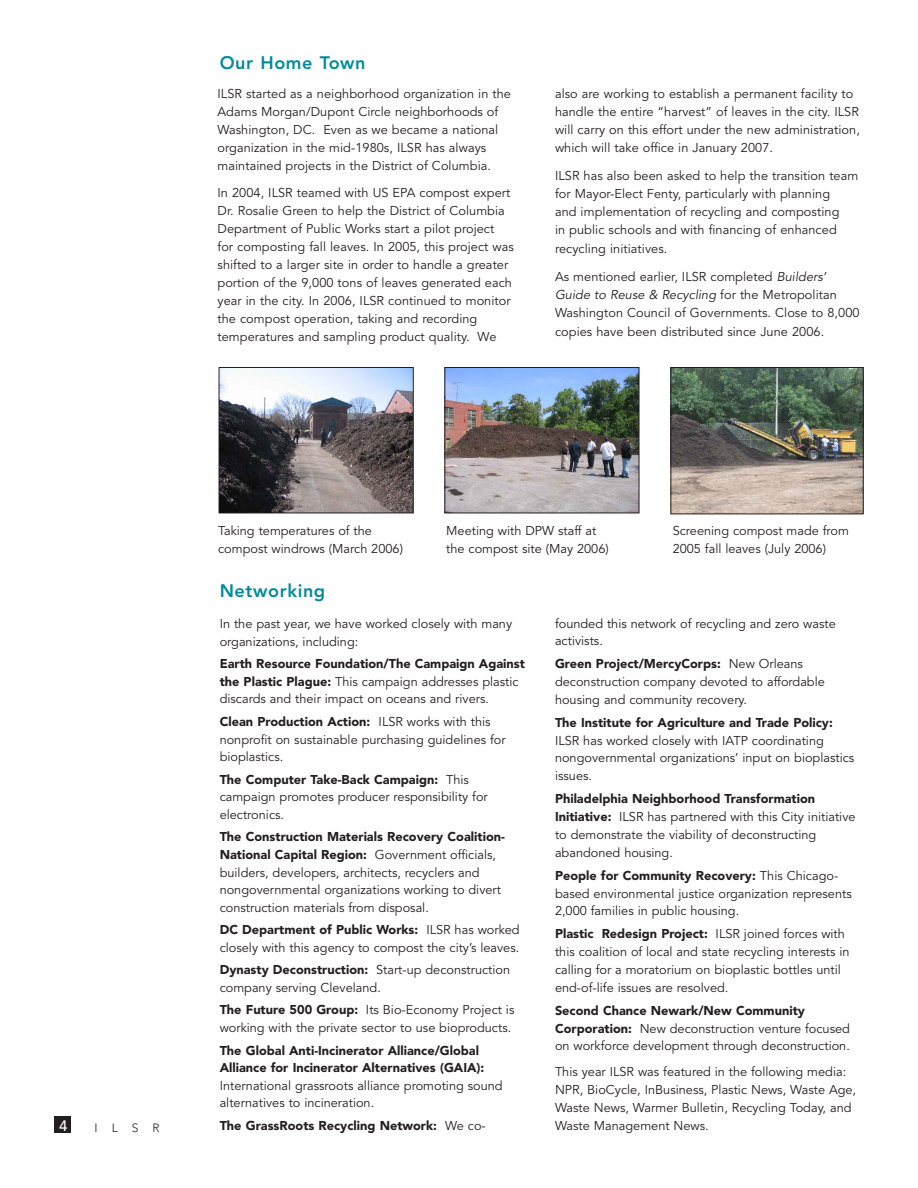
<style>
.page{position:relative;width:918px;height:1188px;background:#fff}
.page>*{position:absolute;margin:0;border:0;box-sizing:border-box;transform-origin:0 0}
.t1{font:800 18px "Avenir";letter-spacing:.035em;color:#008b98}
.t2{font:500 15px "Avenir";color:#fff}
.t3{font:12.75px/18px "Avenir";color:#231f20}
.t4{font:900 12.75px/17.5px "Avenir";color:#231f20}
.t5{font:300 12px "Avenir";color:#231f20}
.s1{font-style:italic}
.s2{font-weight:900}
.s3{font-weight:400}
</style>
<div class="page">
<img style="left:221px;top:369px;width:191px;height:142px">
<div style="left:219px;top:367px;width:195px;height:146px;border:1px solid #231f20"></div>
<div style="left:55px;top:1116px;width:16px;height:17px;background:#231f20"></div>
<img style="left:446px;top:369px;width:191px;height:142px">
<div style="left:444px;top:367px;width:195px;height:146px;border:1px solid #231f20"></div>
<img style="left:673px;top:369px;width:189px;height:143px">
<div style="left:671px;top:367px;width:193px;height:147px;border:1px solid #231f20"></div>
<h1 class="t1" style="left:220px;top:52px;width:147px">Our Home Town</h1>
<p class="t3" style="left:218px;top:84px;width:295px">ILSR started as a neighborhood organization in the Adams Morgan/Dupont Circle neighborhoods of Washington, DC. Even as we became a national organization in the mid-1980s, ILSR has always maintained projects in the District of Columbia.</p>
<p class="t3" style="left:218px;top:184px;width:298px">In 2004, ILSR teamed with US EPA compost expert Dr. Rosalie Green to help the District of Columbia Department of Public Works start a pilot project<br>for composting fall leaves. In 2005, this project was shifted to a larger site in order to handle a greater portion of the 9,000 tons of leaves generated each year in the city. In 2006, ILSR continued to monitor the compost operation, taking and recording temperatures and sampling product quality. We</p>
<p class="t3" style="left:555px;top:84px;width:306px">also are working to establish a permanent facility to handle the entire “harvest” of leaves in the city. ILSR will carry on this effort under the new administration, which will take office in January 2007.</p>
<p class="t3" style="left:555px;top:166px;width:305px">ILSR has also been asked to help the transition team for Mayor-Elect Fenty, particularly with planning<br>and implementation of recycling and composting<br>in public schools and with financing of enhanced recycling initiatives.</p>
<p class="t3" style="left:555px;top:268px;width:306px">As mentioned earlier, ILSR completed <span class="s1">Builders’ Guide to Reuse &amp; Recycling</span> for the Metropolitan Washington Council of Governments. Close to 8,000 copies have been distributed since June 2006.</p>
<p class="t3" style="left:218px;top:522px;width:186px">Taking temperatures of the compost windrows (March 2006)</p>
<p class="t3" style="left:446px;top:522px;width:164px">Meeting with DPW staff at the compost site (May 2006)</p>
<p class="t3" style="left:673px;top:522px;width:178px">Screening compost made from<br>2005 fall leaves (July 2006)</p>
<h1 class="t1" style="left:220px;top:580px;width:107px">Networking</h1>
<p class="t3" style="left:220px;top:615px;width:294px">In the past year, we have worked closely with many organizations, including:</p>
<p class="t3" style="left:220px;top:656px;width:307px;line-height:17.5px"><span class="s2">Earth Resource Foundation/The Campaign Against the Plastic Plague:</span> This campaign addresses plastic discards and their impact on oceans and rivers.</p>
<p class="t3" style="left:220px;top:713px;width:288px;line-height:17.5px"><span class="s2">Clean Production Action:</span> ILSR works with this nonprofit on sustainable purchasing guidelines for bioplastics.</p>
<p class="t3" style="left:220px;top:771px;width:270px;line-height:17.5px"><span class="s2">The Computer Take-Back Campaign:</span> This campaign promotes producer responsibility for electronics.</p>
<p class="t3" style="left:220px;top:829px;width:287px;line-height:17.5px"><span class="s2">The Construction Materials Recovery Coalition-National Capital Region:</span> Government officials, builders, developers, architects, recyclers and nongovernmental organizations working to divert construction materials from disposal.</p>
<p class="t3" style="left:220px;top:921px;width:302px;line-height:17.5px"><span class="s2">DC Department of Public Works:</span> ILSR has worked closely with this agency to compost the city’s leaves.</p>
<p class="t3" style="left:220px;top:962px;width:292px;line-height:17.5px"><span class="s2">Dynasty Deconstruction:</span> Start-up deconstruction company serving Cleveland.</p>
<p class="t3" style="left:220px;top:1002px;width:296px;line-height:17.5px"><span class="s2">The Future 500 Group:</span> Its Bio-Economy Project is working with the private sector to use bioproducts.</p>
<p class="t4" style="left:220px;top:1041px;width:266px">The Global Anti-Incinerator Alliance/Global<br>Alliance for Incinerator Alternatives (GAIA):</p>
<p class="t3" style="left:220px;top:1077px;width:285px;line-height:17.5px">International grassroots alliance promoting sound alternatives to incineration.</p>
<p class="t4" style="left:220px;top:1117px;width:268px">The GrassRoots Recycling Network: <span class="s3">We co-</span></p>
<p class="t3" style="left:555px;top:615px;width:282px;line-height:17.5px">founded this network of recycling and zero waste activists.</p>
<p class="t3" style="left:555px;top:655px;width:271px"><span class="s2">Green Project/MercyCorps:</span> New Orleans deconstruction company devoted to affordable housing and community recovery.</p>
<p class="t4" style="left:555px;top:713px;width:279px">The Institute for Agriculture and Trade Policy:</p>
<p class="t3" style="left:555px;top:732px;width:301px">ILSR has worked closely with IATP coordinating nongovernmental organizations’ input on bioplastics issues.</p>
<p class="t3" style="left:555px;top:790px;width:302px"><span class="s2">Philadelphia Neighborhood Transformation Initiative:</span> ILSR has partnered with this City initiative to demonstrate the viability of deconstructing abandoned housing.</p>
<p class="t3" style="left:555px;top:867px;width:298px"><span class="s2">People for Community Recovery:</span> This Chicago&shy;based environmental justice organization represents<br>2,000 families in public housing.</p>
<p class="t3" style="left:555px;top:925px;width:296px"><span class="s2">Plastic Redesign Project:</span> ILSR joined forces with this coalition of local and state recycling interests in calling for a moratorium on bioplastic bottles until end-of-life issues are resolved.</p>
<p class="t3" style="left:555px;top:1002px;width:297px"><span class="s2">Second Chance Newark/New Community<br>Corporation:</span> New deconstruction venture focused on workforce development through deconstruction.</p>
<p class="t3" style="left:555px;top:1063px;width:303px">This year ILSR was featured in the following media:<br>NPR, BioCycle, InBusiness, Plastic News, Waste Age,<br>Waste News, Warmer Bulletin, Recycling Today, and</p>
<p class="t2" style="left:59px;top:1117px;width:10px">4</p>
<p class="t3" style="left:555px;top:1117px;width:155px">Waste Management News.</p>
<p class="t5" style="left:95px;top:1121px;width:67px">ilsr</p>
</div>
